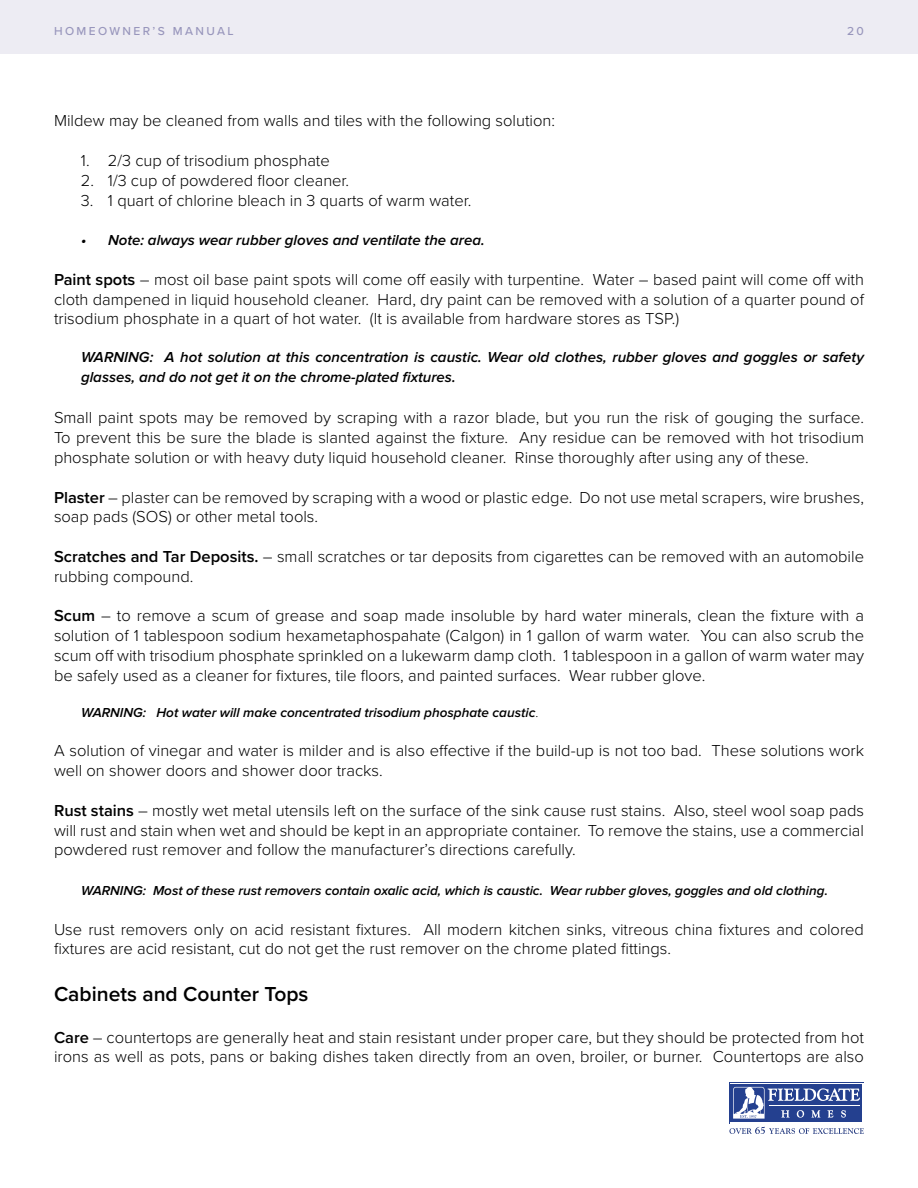
<style>
.page{position:relative;width:918px;height:1188px;background:#fff}
.page>*{position:absolute;margin:0;border:0;box-sizing:border-box;transform-origin:0 0}
.t1{font:600 21px "Proxima Nova";color:#000}
.t2{font:300 16.5px/19.8px "Proxima Nova";color:#000}
.t3{font:italic 600 15px/19.8px "Proxima Nova";color:#000}
.t4{font:italic 600 13.5px "Proxima Nova";color:#000}
.t5{font:500 12px "Proxima Nova";letter-spacing:.2em;color:#9896bc}
.s1{font-weight:600}
.s2{font-weight:300;font-style:normal}
</style>
<div class="page">
<div style="left:0;top:0;width:918px;height:54px;background:#edecf3"></div>
<svg style="left:729px;top:1127px;width:135px;height:7px"></svg>
<svg style="left:729px;top:1082px;width:135px;height:42px"></svg>
<div style="left:730px;top:1083px;width:133px;height:40px;background:#fff"></div>
<div style="left:731px;top:1084px;width:131px;height:38px;background:#24408f"></div>
<svg style="left:733px;top:1087px;width:127px;height:32px"></svg>
<p class="t5" style="left:54px;top:22px;width:181px">HOMEOWNER’S MANUAL</p>
<p class="t5" style="left:847px;top:22px;width:18px">20</p>
<p class="t2" style="left:54px;top:110px;width:503px">Mildew may be cleaned from walls and tiles with the following solution:</p>
<p class="t2" style="left:81px;top:150px;width:250px">1. 2/3 cup of trisodium phosphate</p>
<p class="t2" style="left:81px;top:170px;width:270px">2. 1/3 cup of powdered floor cleaner.</p>
<p class="t2" style="left:81px;top:189px;width:392px">3. 1 quart of chlorine bleach in 3 quarts of warm water.</p>
<p class="t3" style="left:81px;top:231px;width:405px">• Note: always wear rubber gloves and ventilate the area.</p>
<p class="t2" style="left:54px;top:269px;width:812px;text-align:justify"><span class="s1">Paint spots</span> – most oil base paint spots will come off easily with turpentine. Water – based paint will come off with cloth dampened in liquid household cleaner. Hard, dry paint can be removed with a solution of a quarter pound of trisodium phosphate in a quart of hot water. (It is available from hardware stores as TSP.)</p>
<p class="t3" style="left:81px;top:348px;width:784px">WARNING: A hot solution at this concentration is caustic. Wear old clothes, rubber gloves and goggles or safety glasses, and do not get it on the chrome-plated fixtures.</p>
<p class="t2" style="left:54px;top:407px;width:812px;text-align:justify">Small paint spots may be removed by scraping with a razor blade, but you run the risk of gouging the surface.<br>To prevent this be sure the blade is slanted against the fixture. Any residue can be removed with hot trisodium phosphate solution or with heavy duty liquid household cleaner. Rinse thoroughly after using any of these.</p>
<p class="t2" style="left:54px;top:486px;width:812px"><span class="s1">Plaster</span> – plaster can be removed by scraping with a wood or plastic edge. Do not use metal scrapers, wire brushes, soap pads (SOS) or other metal tools.</p>
<p class="t2" style="left:54px;top:546px;width:812px"><span class="s1">Scratches and Tar Deposits.</span> – small scratches or tar deposits from cigarettes can be removed with an automobile rubbing compound.</p>
<p class="t2" style="left:54px;top:605px;width:812px;text-align:justify"><span class="s1">Scum</span> – to remove a scum of grease and soap made insoluble by hard water minerals, clean the fixture with a solution of 1 tablespoon sodium hexametaphospahate (Calgon) in 1 gallon of warm water. You can also scrub the scum off with trisodium phosphate sprinkled on a lukewarm damp cloth. 1 tablespoon in a gallon of warm water may be safely used as a cleaner for fixtures, tile floors, and painted surfaces. Wear rubber glove.</p>
<p class="t4" style="left:81px;top:706px;width:459px">WARNING: Hot water will make concentrated trisodium phosphate caustic<span class="s2">.</span></p>
<p class="t2" style="left:54px;top:740px;width:812px">A solution of vinegar and water is milder and is also effective if the build-up is not too bad. These solutions work well on shower doors and shower door tracks.</p>
<p class="t2" style="left:54px;top:800px;width:812px;text-align:justify"><span class="s1">Rust stains</span> – mostly wet metal utensils left on the surface of the sink cause rust stains. Also, steel wool soap pads will rust and stain when wet and should be kept in an appropriate container. To remove the stains, use a commercial powdered rust remover and follow the manufacturer’s directions carefully.</p>
<p class="t4" style="left:81px;top:884px;width:749px">WARNING: Most of these rust removers contain oxalic acid, which is caustic. Wear rubber gloves, goggles and old clothing.</p>
<p class="t2" style="left:54px;top:918px;width:812px">Use rust removers only on acid resistant fixtures. All modern kitchen sinks, vitreous china fixtures and colored fixtures are acid resistant, cut do not get the rust remover on the chrome plated fittings.</p>
<p class="t1" style="left:54px;top:979px;width:256px">Cabinets and Counter Tops</p>
<p class="t2" style="left:54px;top:1026px;width:812px"><span class="s1">Care</span> – countertops are generally heat and stain resistant under proper care, but they should be protected from hot irons as well as pots, pans or baking dishes taken directly from an oven, broiler, or burner. Countertops are also</p>
</div>
